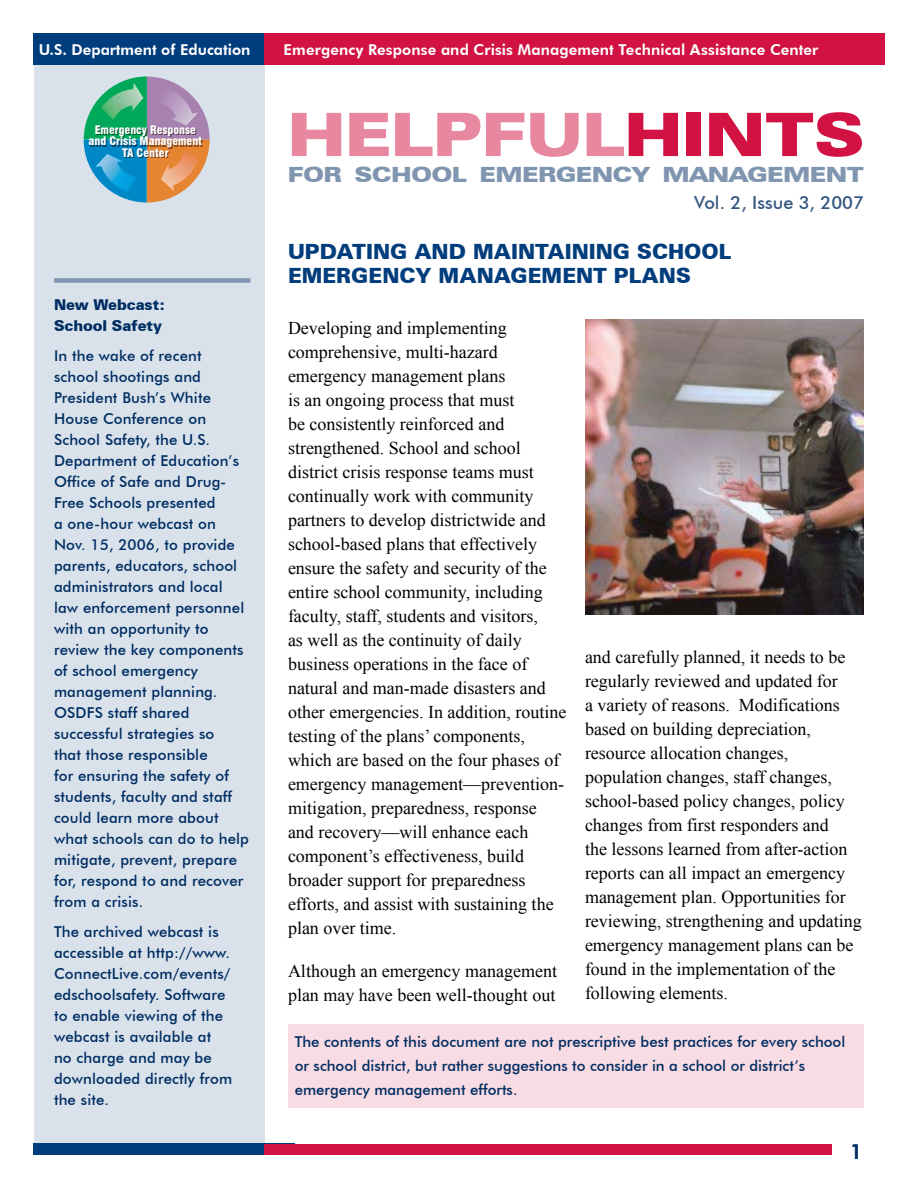
<style>
.page{position:relative;width:918px;height:1188px;background:#fff}
.page>*{position:absolute;margin:0;border:0;box-sizing:border-box;transform-origin:0 0}
.t1{font:900 expanded 60px "Zurich BT";letter-spacing:.005em;color:#e888a0}
.t2{font:900 21px/24px "Zurich BT";color:#003d7d}
.t3{font:900 expanded 21px "Zurich BT";color:#8096b0}
.t4{font:18px/24px "Times New Roman";color:#000}
.t5{font:500 18px "Futura BT";color:#335781}
.t6{font:500 15px/21px "Futura BT";letter-spacing:.01em;color:#002d62}
.t7{font:800 15px "Futura BT";letter-spacing:.005em;color:#fff}
.t8{font:900 15px/21px "Zurich BT";letter-spacing:-.01em;color:#002d62}
.t9{font:900 condensed 11.55px/11.9px "Swiss 721 BT";color:#fff;text-align:center}
.s1{color:#d11242}
</style>
<div class="page">
<div style="left:34px;top:34px;width:230px;height:1116px;background:#d9e2eb"></div>
<div style="left:33px;top:33px;width:852px;height:31px;background:#003d7d"></div>
<div style="left:33px;top:1143px;width:261px;height:12px;background:#003d7d"></div>
<div style="left:264px;top:33px;width:621px;height:31px;background:#d11242"></div>
<div style="left:264px;top:1144px;width:567px;height:11px;background:#d11242"></div>
<svg style="left:84px;top:76px;width:126px;height:126px"></svg>
<img style="left:157px;top:87px;width:35px;height:30px">
<img style="left:170px;top:150px;width:29px;height:35px">
<img style="left:101px;top:163px;width:36px;height:29px">
<img style="left:101px;top:88px;width:32px;height:32px">
<div style="left:288px;top:1024px;width:575px;height:83px;background:#f8dbe3"></div>
<img style="left:585px;top:320px;width:278px;height:294px">
<div style="left:54px;top:278px;width:196px;height:5px;background:#8096b0"></div>
<p class="t7" style="left:39px;top:41px;width:213px">U.S. Department of Education</p>
<p class="t7" style="left:284px;top:41px;width:536px">Emergency Response and Crisis Management Technical Assistance Center</p>
<p class="t9" style="left:88px;top:123px;width:115px">Emergency Response and Crisis Management<br>TA Center</p>
<p class="t8" style="left:54px;top:294px;width:113px">New Webcast:<br>School Safety</p>
<p class="t6" style="left:54px;top:345px;width:196px">In the wake of recent school shootings and<br>President Bush’s White<br>House Conference on<br>School Safety, the U.S.<br>Department of Education’s<br>Office of Safe and Drug-<br>Free Schools presented<br>a one-hour webcast on<br>Nov. 15, 2006, to provide parents, educators, school administrators and local law enforcement personnel with an opportunity to review the key components of school emergency management planning.<br>OSDFS staff shared successful strategies so<br>that those responsible<br>for ensuring the safety of students, faculty and staff could learn more about what schools can do to help mitigate, prevent, prepare for, respond to and recover from a crisis.</p>
<p class="t6" style="left:54px;top:921px;width:180px">The archived webcast is accessible at http://www.<br>ConnectLive.com/events/ edschoolsafety. Software to enable viewing of the webcast is available at no charge and may be downloaded directly from the site.</p>
<h1 class="t1" style="left:288px;top:99px;width:578px">HELPFUL<span class="s1">HINTS</span></h1>
<p class="t3" style="left:288px;top:162px;width:577px">FOR SCHOOL EMERGENCY MANAGEMENT</p>
<p class="t5" style="left:694px;top:191px;width:171px">Vol. 2, Issue 3, 2007</p>
<p class="t2" style="left:288px;top:239px;width:445px">UPDATING AND MAINTAINING SCHOOL<br>EMERGENCY MANAGEMENT PLANS</p>
<p class="t4" style="left:288px;top:315px;width:280px">Developing and implementing comprehensive, multi-hazard emergency management plans<br>is an ongoing process that must<br>be consistently reinforced and strengthened. School and school district crisis response teams must continually work with community partners to develop districtwide and school-based plans that effectively ensure the safety and security of the entire school community, including faculty, staff, students and visitors,<br>as well as the continuity of daily business operations in the face of natural and man-made disasters and other emergencies. In addition, routine testing of the plans’ components, which are based on the four phases of emergency management—prevention&shy;mitigation, preparedness, response and recovery—will enhance each component’s effectiveness, build broader support for preparedness efforts, and assist with sustaining the plan over time.</p>
<p class="t4" style="left:288px;top:958px;width:271px">Although an emergency management plan may have been well-thought out</p>
<p class="t4" style="left:585px;top:644px;width:278px">and carefully planned, it needs to be regularly reviewed and updated for<br>a variety of reasons. Modifications based on building depreciation, resource allocation changes, population changes, staff changes, school-based policy changes, policy changes from first responders and<br>the lessons learned from after-action reports can all impact an emergency management plan. Opportunities for reviewing, strengthening and updating emergency management plans can be found in the implementation of the following elements.</p>
<p class="t6" style="left:295px;top:1030px;width:552px;line-height:24px">The contents of this document are not prescriptive best practices for every school or school district, but rather suggestions to consider in a school or district’s emergency management efforts.</p>
</div>
